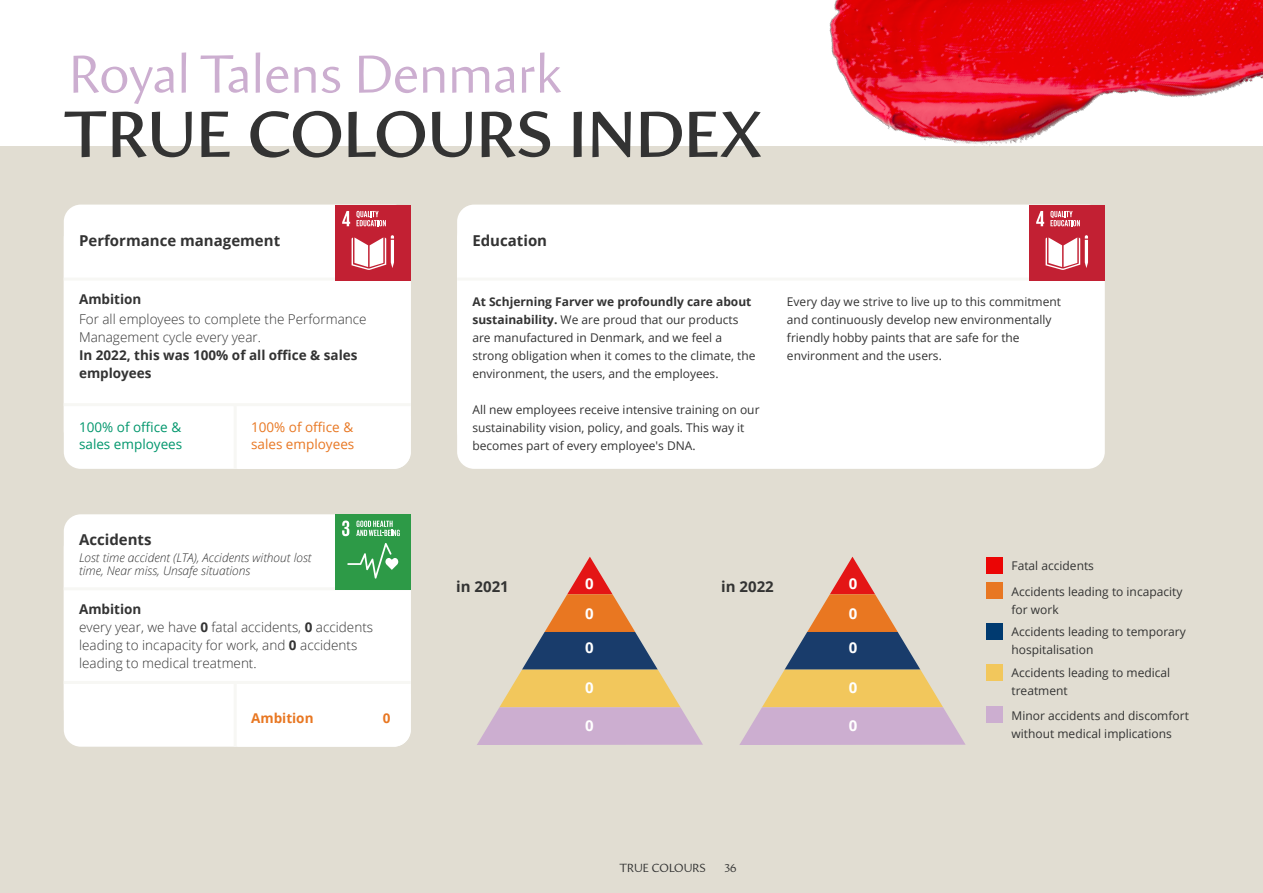
<style>
.page{position:relative;width:1263px;height:893px;background:#fff}
.page>*{position:absolute;margin:0;border:0;box-sizing:border-box;transform-origin:0 0}
.t1{font:600 66px "Amira";color:#333}
.t2{font:54px "Amira";color:#ccaed0}
.t3{font:700 15px "Open Sans";color:#333}
.t4{font:700 15px/30.9px "Open Sans";color:#fff}
.t5{font:300 13.5px/18px "Open Sans";color:#333}
.t6{font:700 13.5px/18px "Open Sans";color:#333}
.t7{font:13.5px/16.5px "Open Sans";color:#e87722}
.t8{font:13.5px/16.5px "Open Sans";color:#00966c}
.t9{font:700 13.5px "Open Sans";color:#e87722}
.t10{font:12px/18px "Open Sans";color:#333}
.t11{font:italic 300 12px/13.5px "Open Sans";color:#333}
.t12{font:12px "Amira";color:#333}
.s1{font-weight:700}
</style>
<div class="page">
<div style="left:0;top:146px;width:1263px;height:747px;background:#e1ddd2"></div>
<svg style="left:477px;top:557px;width:226px;height:188px"></svg>
<svg style="left:739px;top:557px;width:226px;height:188px"></svg>
<div style="left:986px;top:583px;width:17px;height:16px;background:#e87722"></div>
<div style="left:986px;top:623px;width:17px;height:17px;background:#003a70"></div>
<div style="left:986px;top:557px;width:17px;height:17px;background:#eb0505"></div>
<div style="left:986px;top:664px;width:17px;height:16px;background:#f2c75c"></div>
<div style="left:986px;top:707px;width:17px;height:16px;background:#ccaed0"></div>
<img style="left:829px;top:0;width:434px;height:146px">
<div style="left:64px;top:205px;width:347px;height:264px;background:#fff;border-radius:17px"></div>
<hr style="left:64px;top:403px;width:347px;height:3px;background:#f7f7f4">
<hr style="left:64px;top:278px;width:347px;height:3px;background:#f7f7f4">
<div style="left:335px;top:205px;width:76px;height:76px;background:#c22033"></div>
<svg style="left:342px;top:211px;width:8px;height:15px"></svg>
<svg style="left:352px;top:235px;width:42px;height:35px"></svg>
<svg style="left:356px;top:211px;width:30px;height:15px"></svg>
<hr style="left:234px;top:405px;width:3px;height:64px;background:#f7f7f4">
<div style="left:457px;top:205px;width:648px;height:264px;background:#fff;border-radius:17px"></div>
<hr style="left:457px;top:278px;width:648px;height:3px;background:#f7f7f4">
<div style="left:1029px;top:205px;width:76px;height:76px;background:#c22033"></div>
<svg style="left:1036px;top:211px;width:8px;height:15px"></svg>
<svg style="left:1045px;top:235px;width:43px;height:35px"></svg>
<svg style="left:1050px;top:211px;width:30px;height:15px"></svg>
<div style="left:64px;top:514px;width:347px;height:233px;background:#fff;border-radius:17px"></div>
<hr style="left:64px;top:681px;width:347px;height:3px;background:#f7f7f4">
<hr style="left:64px;top:587px;width:347px;height:3px;background:#f7f7f4">
<div style="left:335px;top:514px;width:76px;height:76px;background:#2d9a47"></div>
<svg style="left:342px;top:520px;width:7px;height:16px"></svg>
<svg style="left:347px;top:543px;width:51px;height:36px"></svg>
<svg style="left:356px;top:521px;width:44px;height:15px"></svg>
<hr style="left:234px;top:683px;width:3px;height:64px;background:#f7f7f4">
<h2 class="t2" style="left:69px;top:45px;width:494px">Royal Talens Denmark</h2>
<h1 class="t1" style="left:64px;top:96px;width:700px">TRUE COLOURS INDEX</h1>
<p class="t3" style="left:79px;top:230px;width:203px">Performance management</p>
<p class="t6" style="left:79px;top:290px;width:64px">Ambition</p>
<p class="t5" style="left:79px;top:310px;width:289px">For all employees to complete the Performance<br>Management cycle every year.</p>
<p class="t6" style="left:79px;top:346px;width:280px">In 2022, this was 100% of all office &amp; sales employees</p>
<p class="t8" style="left:79px;top:419px;width:105px">100% of office &amp; sales employees</p>
<p class="t7" style="left:251px;top:419px;width:105px">100% of office &amp; sales employees</p>
<p class="t3" style="left:472px;top:230px;width:76px">Education</p>
<p class="t10" style="left:472px;top:292px;width:285px"><span class="s1">At Schjerning Farver we profoundly care about sustainability.</span> We are proud that our products are manufactured in Denmark, and we feel a strong obligation when it comes to the climate, the environment, the users, and the employees.</p>
<p class="t10" style="left:472px;top:400px;width:289px">All new employees receive intensive training on our sustainability vision, policy, and goals. This way it becomes part of every employee's DNA.</p>
<p class="t10" style="left:787px;top:292px;width:276px">Every day we strive to live up to this commitment and continuously develop new environmentally friendly hobby paints that are safe for the environment and the users.</p>
<p class="t3" style="left:79px;top:529px;width:74px">Accidents</p>
<p class="t11" style="left:79px;top:550px;width:234px">Lost time accident (LTA), Accidents without lost time, Near miss, Unsafe situations</p>
<p class="t5" style="left:79px;top:600px;width:296px"><span class="s1">Ambition<br></span>every year, we have <span class="s1">0</span> fatal accidents, <span class="s1">0</span> accidents leading to incapacity for work, and <span class="s1">0</span> accidents leading to medical treatment.</p>
<p class="t9" style="left:251px;top:708px;width:64px">Ambition</p>
<p class="t9" style="left:383px;top:708px;width:9px">0</p>
<p class="t3" style="left:456px;top:576px;width:54px">in 2021</p>
<p class="t4" style="left:585px;top:567px;width:10px">0</p>
<p class="t3" style="left:721px;top:576px;width:54px">in 2022</p>
<p class="t4" style="left:585px;top:598px;width:10px">0</p>
<p class="t4" style="left:585px;top:632px;width:10px">0</p>
<p class="t4" style="left:585px;top:671px;width:10px">0</p>
<p class="t4" style="left:585px;top:710px;width:10px">0</p>
<p class="t4" style="left:849px;top:567px;width:10px">0<br>0</p>
<p class="t4" style="left:849px;top:632px;width:10px">0</p>
<p class="t4" style="left:849px;top:671px;width:10px">0</p>
<p class="t4" style="left:849px;top:710px;width:10px">0</p>
<p class="t10" style="left:1011px;top:557px;width:84px">Fatal accidents</p>
<p class="t10" style="left:1011px;top:582px;width:172px">Accidents leading to incapacity for work</p>
<p class="t10" style="left:1011px;top:623px;width:176px">Accidents leading to temporary hospitalisation</p>
<p class="t10" style="left:1011px;top:663px;width:160px">Accidents leading to medical treatment</p>
<p class="t10" style="left:1011px;top:706px;width:179px">Minor accidents and discomfort without medical implications</p>
<p class="t12" style="left:619px;top:861px;width:88px">TRUE COLOURS</p>
<p class="t12" style="left:725px;top:861px;width:13px">36</p>
</div>
